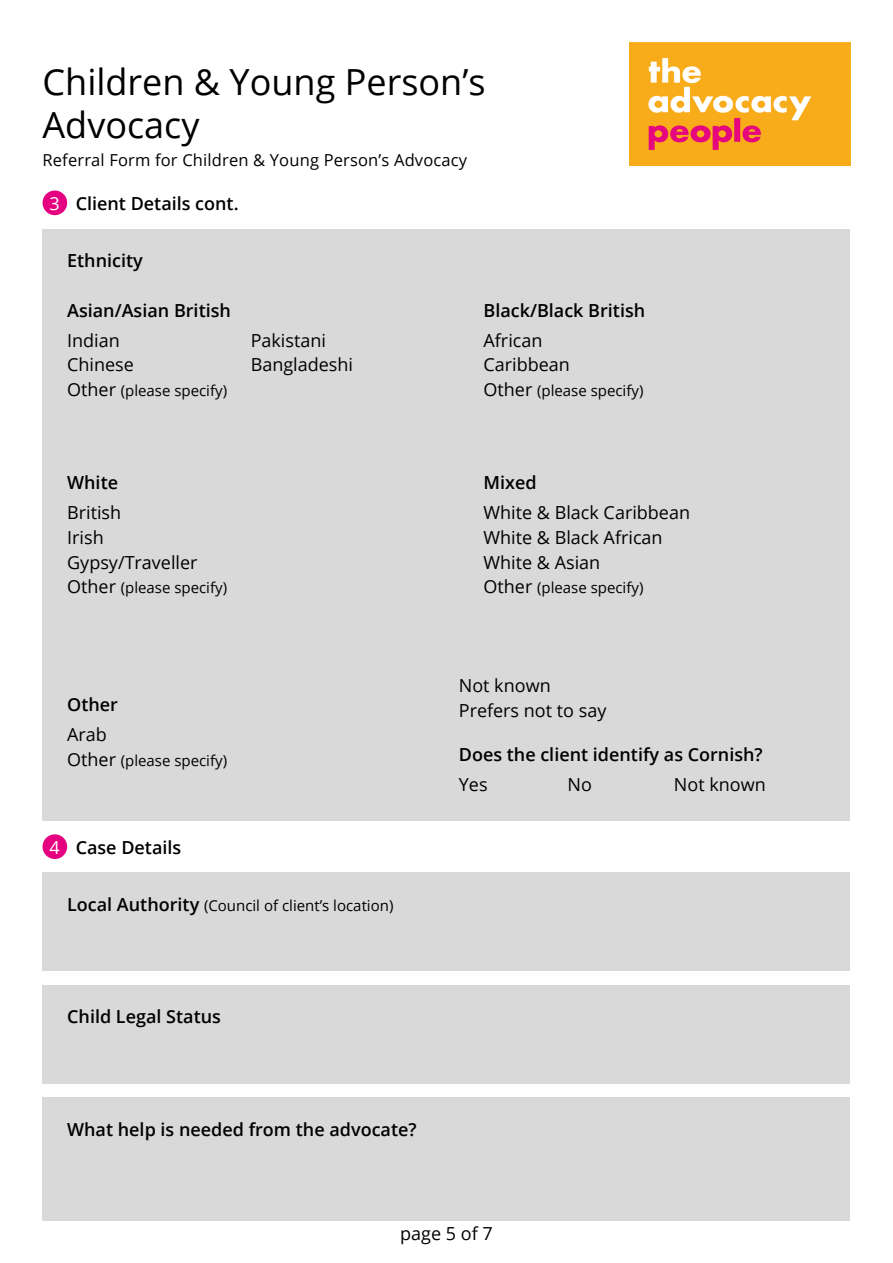
<style>
.page{position:relative;width:893px;height:1263px;background:#fff}
.page>*{position:absolute;margin:0;border:0;box-sizing:border-box;transform-origin:0 0}
.t1{font:36px/43.2px "Open Sans";color:#000}
.t2{font:18px/24.6px "Open Sans";color:#000}
.t3{font:600 18px "Open Sans";color:#000}
.t4{font:16.5px "Open Sans";letter-spacing:.01em;color:#000}
.t5{font:15px "Open Sans";color:#000}
.s1{font-weight:400;color:#fff}
.s2{font-size:18px}
.s3{font-weight:600;font-size:18px}
</style>
<div class="page">
<img style="left:629px;top:43px;width:221px;height:123px">
<div style="left:43px;top:190px;width:24px;height:25px;background:#e4007f;border-radius:50%"></div>
<div style="left:43px;top:834px;width:24px;height:25px;background:#e4007f;border-radius:50%"></div>
<div style="left:43px;top:873px;width:807px;height:98px;background:#d9d9d9"></div>
<div style="left:43px;top:985px;width:807px;height:98px;background:#d9d9d9"></div>
<div style="left:43px;top:229px;width:807px;height:592px;background:#d9d9d9"></div>
<div style="left:43px;top:1097px;width:807px;height:123px;background:#d9d9d9"></div>
<h1 class="t1" style="left:43px;top:59px;width:445px">Children &amp; Young Person’s<br>Advocacy</h1>
<p class="t4" style="left:43px;top:149px;width:426px">Referral Form for Children &amp; Young Person’s Advocacy</p>
<p class="t3" style="left:49px;top:191px;width:191px"><span class="s1">3</span> Client Details cont.</p>
<p class="t3" style="left:67px;top:248px;width:77px">Ethnicity</p>
<p class="t3" style="left:67px;top:298px;width:165px">Asian/Asian British</p>
<p class="t2" style="left:67px;top:327px;width:68px">Indian<br>Chinese</p>
<p class="t2" style="left:251px;top:327px;width:104px">Pakistani<br>Bangladeshi</p>
<p class="t5" style="left:67px;top:380px;width:161px"><span class="s2">Other</span> (please specify)</p>
<p class="t3" style="left:67px;top:470px;width:52px">White</p>
<p class="t2" style="left:67px;top:500px;width:132px">British<br>Irish<br>Gypsy/Traveller</p>
<p class="t5" style="left:67px;top:578px;width:161px"><span class="s2">Other</span> (please specify)</p>
<p class="t3" style="left:67px;top:692px;width:52px">Other</p>
<p class="t2" style="left:67px;top:722px;width:41px">Arab</p>
<p class="t5" style="left:67px;top:750px;width:161px"><span class="s2">Other</span> (please specify)</p>
<p class="t3" style="left:49px;top:835px;width:133px"><span class="s1">4</span> Case Details</p>
<p class="t5" style="left:67px;top:895px;width:328px"><span class="s3">Local Authority</span> (Council of client’s location)</p>
<p class="t3" style="left:67px;top:1004px;width:155px">Child Legal Status</p>
<p class="t3" style="left:67px;top:1117px;width:351px">What help is needed from the advocate?</p>
<p class="t3" style="left:483px;top:298px;width:163px">Black/Black British</p>
<p class="t2" style="left:483px;top:327px;width:88px">African<br>Caribbean</p>
<p class="t5" style="left:483px;top:380px;width:161px"><span class="s2">Other</span> (please specify)</p>
<p class="t3" style="left:483px;top:470px;width:55px">Mixed</p>
<p class="t2" style="left:483px;top:500px;width:208px">White &amp; Black Caribbean<br>White &amp; Black African<br>White &amp; Asian</p>
<p class="t5" style="left:483px;top:578px;width:161px"><span class="s2">Other</span> (please specify)</p>
<p class="t2" style="left:459px;top:673px;width:149px">Not known<br>Prefers not to say</p>
<p class="t3" style="left:459px;top:742px;width:305px">Does the client identify as Cornish?</p>
<p class="t2" style="left:459px;top:771px;width:30px">Yes</p>
<p class="t2" style="left:567px;top:771px;width:26px">No</p>
<p class="t2" style="left:674px;top:771px;width:93px">Not known</p>
<p class="t2" style="left:400px;top:1220px;width:94px">page 5 of 7</p>
</div>
